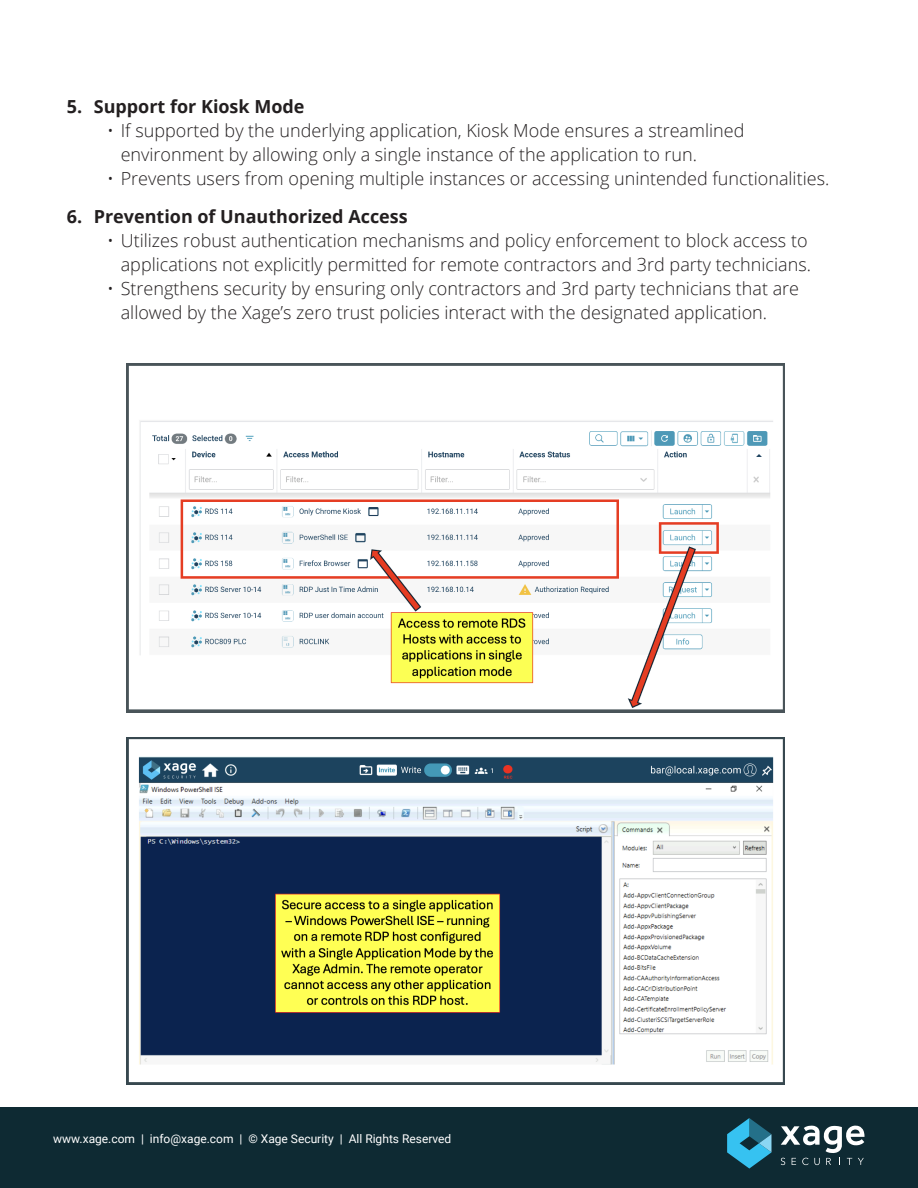
<style>
.page{position:relative;width:918px;height:1188px;background:#fff}
.page>*{position:absolute;margin:0;border:0;box-sizing:border-box;transform-origin:0 0}
.t1{font:300 18px/24px "Open Sans";color:#231f20}
.t2{font:700 18px "Open Sans";color:#231f20}
.t3{font:15.45px/20.4px "Arial";color:#000}
.t4{font:12px "Roboto";color:#fff}
</style>
<div class="page">
<div style="left:0;top:1107px;width:918px;height:81px;background:#0e2a33"></div>
<svg style="left:727px;top:1118px;width:45px;height:51px"></svg>
<svg style="left:781px;top:1125px;width:83px;height:40px"></svg>
<img style="left:127px;top:364px;width:657px;height:349px">
<img style="left:127px;top:738px;width:657px;height:346px">
<p class="t2" style="left:67px;top:94px;width:239px">5. Support for Kiosk Mode</p>
<p class="t1" style="left:121px;top:118px;width:625px;text-indent:-14px">• If supported by the underlying application, Kiosk Mode ensures a streamlined environment by allowing only a single instance of the application to run.</p>
<p class="t1" style="left:107px;top:166px;width:724px">• Prevents users from opening multiple instances or accessing unintended functionalities.</p>
<p class="t2" style="left:67px;top:203px;width:343px">6. Prevention of Unauthorized Access</p>
<p class="t1" style="left:107px;top:228px;width:705px;text-align:right">• Utilizes robust authentication mechanisms and policy enforcement to block access to applications not explicitly permitted for remote contractors and 3rd party technicians.</p>
<p class="t1" style="left:121px;top:276px;width:680px;text-indent:-14px">• Strengthens security by ensuring only contractors and 3rd party technicians that are allowed by the Xage’s zero trust policies interact with the designated application.</p>
<p class="t3" style="left:226px;top:262px;width:511px;text-indent:-25px">○ Utilizes robust authentication mechanisms and policy enforcement to block access to applications not explicitly permitted for a given user or role.</p>
<p class="t3" style="left:200px;top:303px;width:572px">○ Strengthens security by ensuring only users that are allowed by the Xage’s zero</p>
<p class="t4" style="left:53px;top:1130px;width:400px">www.xage.com | info@xage.com | © Xage Security | All Rights Reserved</p>
</div>
